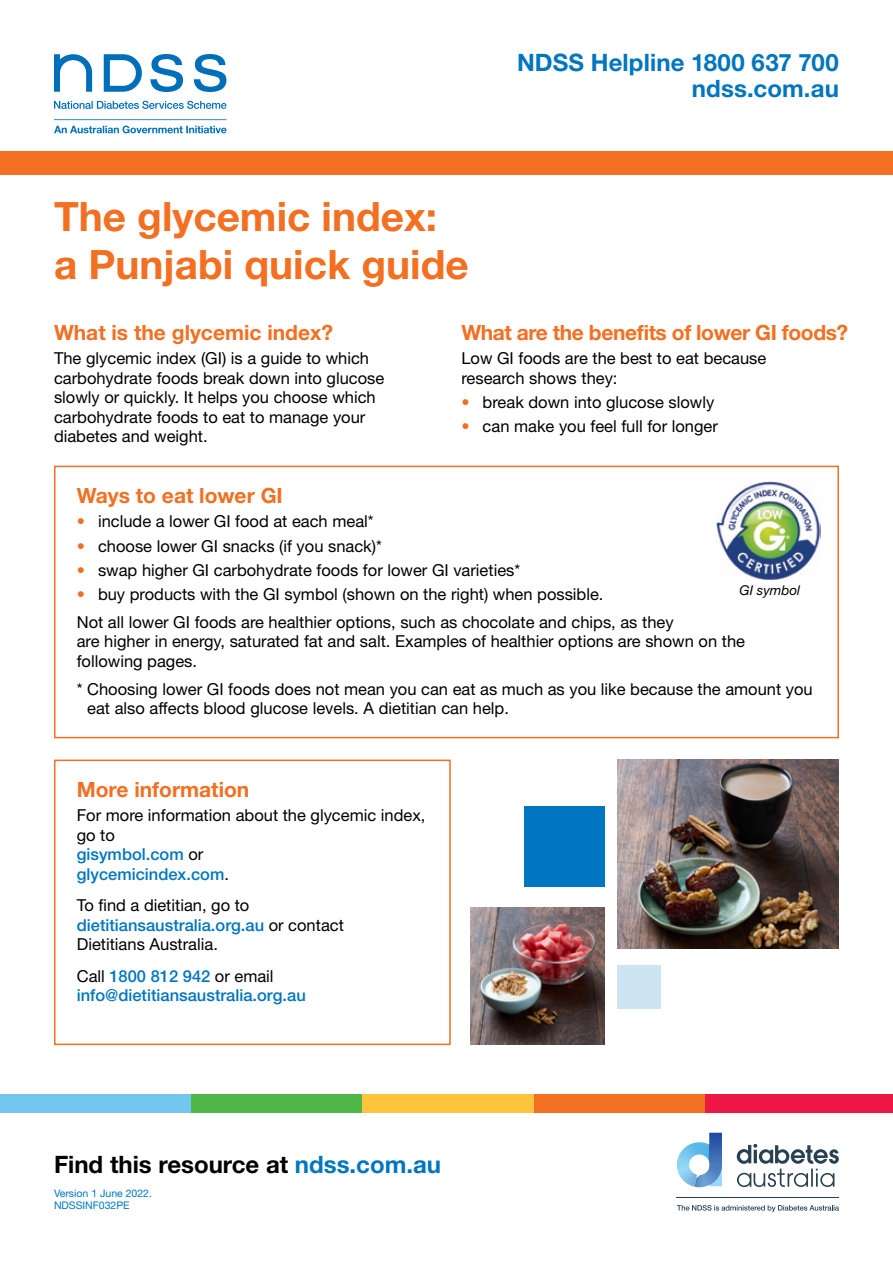
<style>
.page{position:relative;width:893px;height:1263px;background:#fff}
.page>*{position:absolute;margin:0;border:0;box-sizing:border-box;transform-origin:0 0}
.t1{font:700 40.5px/47.5px "Helvetica Neue LT Pro";color:#f36f21}
.t2{font:700 24px/26.2px "Helvetica Neue LT Pro";letter-spacing:.005em;color:#0076c0;text-align:right}
.t3{font:700 24px "Helvetica Neue LT Pro";color:#000}
.t4{font:700 21px "Helvetica Neue LT Pro";color:#f36f21}
.t5{font:700 21px "Helvetica Neue LT Pro";letter-spacing:-.02em;color:#f36f21}
.Body{font:16.5px/19.5px "Helvetica Neue LT Pro";color:#000}
.Body-2{font:500 16.5px/19.5px "Helvetica Neue LT Pro";color:#0076c0}
.Body-3{font:italic 13.5px "Helvetica Neue LT Pro";color:#000}
.t6{font:10.5px/12px "Helvetica Neue LT Pro";color:#0076c0}
.s1{color:#f36f21}
.s2{font-weight:500;color:#0076c0}
.s3{font-weight:400;color:#000}
.s4{color:#0076c0}
</style>
<div class="page">
<div style="left:54px;top:466px;width:785px;height:272px;border:2px solid #f36f21"></div>
<div style="left:54px;top:760px;width:397px;height:285px;border:2px solid #f36f21"></div>
<svg style="left:54px;top:54px;width:172px;height:79px"></svg>
<div style="left:0;top:1094px;width:191px;height:19px;background:#72c6ef"></div>
<div style="left:191px;top:1094px;width:172px;height:19px;background:#50b848"></div>
<div style="left:363px;top:1094px;width:171px;height:19px;background:#ffc43e"></div>
<div style="left:534px;top:1094px;width:172px;height:19px;background:#f36f21"></div>
<div style="left:706px;top:1094px;width:187px;height:19px;background:#ed1846"></div>
<div style="left:0;top:151px;width:893px;height:23px;background:#f36f21"></div>
<div style="left:524px;top:806px;width:81px;height:80px;background:#0076c0"></div>
<div style="left:618px;top:965px;width:43px;height:44px;background:#cde4f2"></div>
<img style="left:716px;top:481px;width:104px;height:99px">
<svg style="left:677px;top:1133px;width:45px;height:54px"></svg>
<svg style="left:737px;top:1144px;width:102px;height:43px"></svg>
<svg style="left:677px;top:1205px;width:162px;height:7px"></svg>
<hr style="left:677px;top:1197px;width:162px;height:1px;background:#274052">
<img style="left:618px;top:760px;width:221px;height:188px">
<img style="left:471px;top:907px;width:134px;height:138px">
<p class="t2" style="left:517px;top:49px;width:323px">NDSS Helpline 1800 637 700 ndss.com.au</p>
<p class="t1" style="left:54px;top:192px;width:416px">The glycemic index: a Punjabi quick guide</p>
<h2 class="t4" style="left:54px;top:320px;width:281px">What is the glycemic index?</h2>
<p class="Body" style="left:54px;top:348px;width:332px">The glycemic index (GI) is a guide to which carbohydrate foods break down into glucose slowly or quickly. It helps you choose which carbohydrate foods to eat to manage your diabetes and weight.</p>
<h2 class="t5" style="left:461px;top:320px;width:388px">What are the benefits of lower GI foods?</h2>
<p class="Body" style="left:461px;top:348px;width:306px">Low GI foods are the best to eat because research shows they:</p>
<p class="Body" style="left:461px;top:392px;width:254px"><span class="s1">•</span> break down into glucose slowly</p>
<p class="Body" style="left:461px;top:416px;width:258px"><span class="s1">•</span> can make you feel full for longer</p>
<h2 class="t4" style="left:77px;top:483px;width:208px">Ways to eat lower GI</h2>
<p class="Body" style="left:77px;top:511px;width:298px"><span class="s1">•</span> include a lower GI food at each meal*</p>
<p class="Body" style="left:77px;top:535px;width:307px"><span class="s1">•</span> choose lower GI snacks (if you snack)*</p>
<p class="Body" style="left:77px;top:559px;width:445px"><span class="s1">•</span> swap higher GI carbohydrate foods for lower GI varieties*</p>
<p class="Body" style="left:77px;top:584px;width:528px"><span class="s1">•</span> buy products with the GI symbol (shown on the right) when possible.</p>
<p class="Body" style="left:77px;top:612px;width:670px">Not all lower GI foods are healthier options, such as chocolate and chips, as they<br>are higher in energy, saturated fat and salt. Examples of healthier options are shown on the following pages.</p>
<p class="Body" style="left:87px;top:679px;width:727px;text-indent:-10px">* Choosing lower GI foods does not mean you can eat as much as you like because the amount you eat also affects blood glucose levels. A dietitian can help.</p>
<p class="Body-3" style="left:739px;top:582px;width:62px">GI symbol</p>
<h2 class="t4" style="left:77px;top:777px;width:174px">More information</h2>
<p class="Body" style="left:77px;top:805px;width:350px">For more information about the glycemic index, go to<br><span class="s2">gisymbol.com</span> or<br><span class="s2">glycemicindex.com</span>.</p>
<p class="Body" style="left:77px;top:895px;width:269px">To find a dietitian, go to <span class="s2">dietitiansaustralia.org.au</span> or contact<br>Dietitians Australia.</p>
<p class="Body-2" style="left:77px;top:966px;width:231px"><span class="s3">Call</span> 1800 812 942 <span class="s3">or email </span>info@dietitiansaustralia.org.au</p>
<p class="t3" style="left:54px;top:1149px;width:389px">Find this resource at <span class="s4">ndss.com.au</span></p>
<p class="t6" style="left:54px;top:1187px;width:100px">Version 1 June 2022.<br>NDSSINF032PE</p>
</div>
